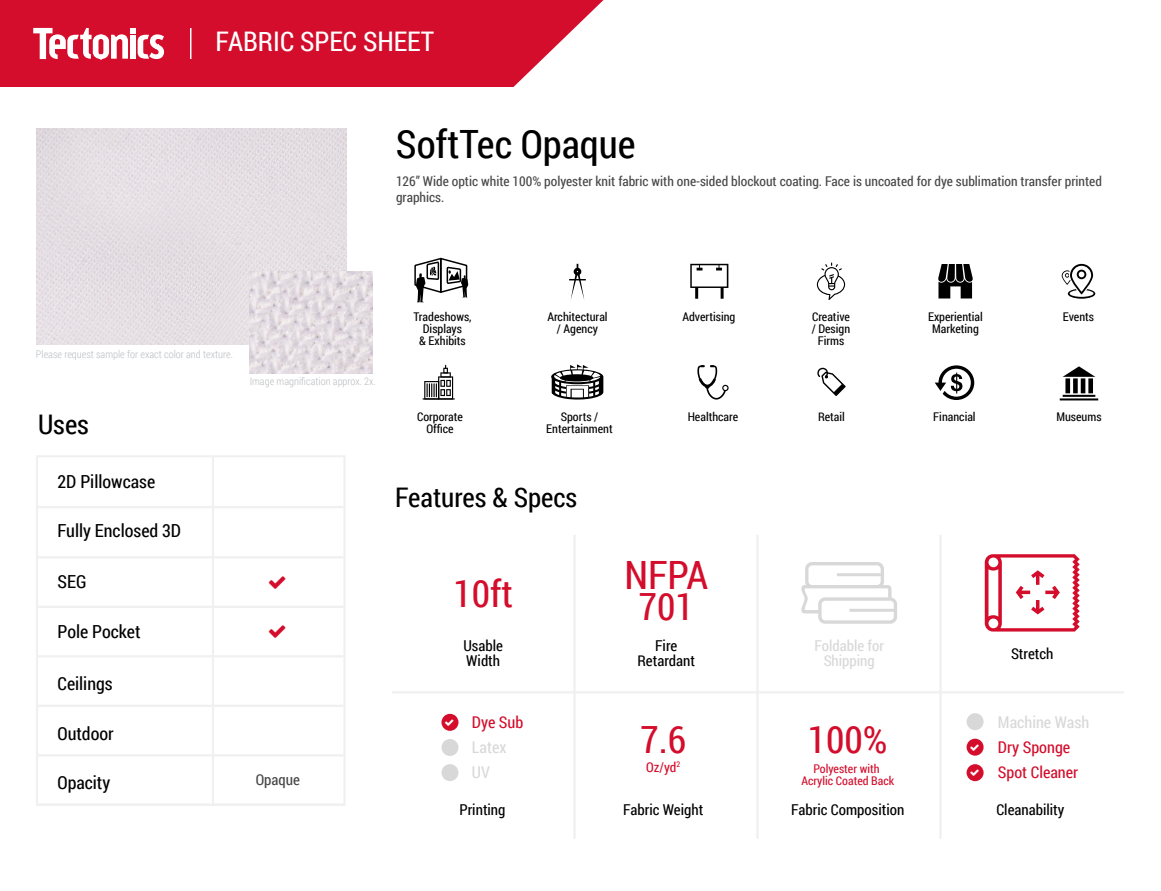
<style>
.page{position:relative;width:1161px;height:891px;background:#fff}
.page>*{position:absolute;margin:0;border:0;box-sizing:border-box;transform-origin:0 0}
.t1{font:39px "Roboto Condensed";color:#000}
.t2{font:39px "Roboto Condensed";color:#d30d2b}
.t3{font:37.5px "Roboto Condensed";color:#d30d2b}
.t4{font:27px "Roboto Condensed";color:#000}
.t5{font:27px "Roboto Condensed";color:#fff}
.t6{font:18px "Roboto Condensed";color:#000}
.t7{font:16.2px/24.8px "Roboto Condensed";color:#d30d2b}
.t8{font:16.2px/24.8px "Roboto Condensed";color:#d8d8d8}
.t9{font:15px/15px "Roboto Condensed";color:#000}
.t10{font:15px/15px "Roboto Condensed";color:#d8d8d8;text-align:center}
.t11{font:15px "Roboto Condensed";color:#464646}
.t12{font:13.5px/16.2px "Roboto Condensed";color:#464646}
.t13{font:13.5px "Roboto Condensed";color:#d30d2b}
.t14{font:12px/12px "Roboto Condensed";color:#000;text-align:center}
.t15{font:12px/12px "Roboto Condensed";color:#d30d2b;text-align:center}
.t16{font:300 10.5px "Roboto Condensed";color:#bcbec2}
</style>
<div class="page">
<svg style="left:0;top:0;width:603px;height:87px;background:#d6203b"></svg>
<svg style="left:33px;top:28px;width:131px;height:31px"></svg>
<hr style="left:190px;top:28px;width:2px;height:31px;background:#fff">
<svg style="left:801px;top:562px;width:96px;height:62px"></svg>
<svg style="left:985px;top:554px;width:95px;height:78px"></svg>
<svg style="left:690px;top:264px;width:38px;height:35px"></svg>
<svg style="left:569px;top:264px;width:17px;height:36px"></svg>
<hr style="left:423px;top:398px;width:32px;height:2px;background:#000">
<svg style="left:424px;top:365px;width:29px;height:35px"></svg>
<svg style="left:817px;top:263px;width:28px;height:37px"></svg>
<svg style="left:414px;top:257px;width:54px;height:45px"></svg>
<svg style="left:1062px;top:264px;width:33px;height:35px"></svg>
<svg style="left:938px;top:264px;width:35px;height:34px"></svg>
<svg style="left:551px;top:364px;width:52px;height:36px"></svg>
<svg style="left:817px;top:367px;width:29px;height:29px"></svg>
<svg style="left:1060px;top:366px;width:38px;height:34px"></svg>
<svg style="left:697px;top:365px;width:32px;height:35px"></svg>
<svg style="left:935px;top:365px;width:39px;height:35px"></svg>
<div style="left:967px;top:764px;width:17px;height:17px;background:#d30d2b;border-radius:50%"></div>
<hr style="left:573px;top:535px;width:3px;height:304px;background:#f0f0f0">
<hr style="left:756px;top:535px;width:3px;height:304px;background:#f0f0f0">
<hr style="left:939px;top:535px;width:3px;height:304px;background:#f0f0f0">
<hr style="left:392px;top:691px;width:732px;height:2px;background:#f0f0f0">
<div style="left:441px;top:714px;width:17px;height:17px;background:#d30d2b;border-radius:50%"></div>
<div style="left:441px;top:739px;width:17px;height:17px;background:#d8d8d8;border-radius:50%"></div>
<div style="left:441px;top:764px;width:17px;height:17px;background:#d8d8d8;border-radius:50%"></div>
<div style="left:967px;top:739px;width:17px;height:17px;background:#d30d2b;border-radius:50%"></div>
<div style="left:967px;top:713px;width:17px;height:17px;background:#d8d8d8;border-radius:50%"></div>
<img style="left:37px;top:128px;width:309px;height:216px">
<img style="left:249px;top:272px;width:124px;height:102px">
<hr style="left:38px;top:506px;width:305px;height:2px;background:#f0f0f0">
<hr style="left:38px;top:556px;width:305px;height:2px;background:#f0f0f0">
<hr style="left:38px;top:606px;width:305px;height:2px;background:#f0f0f0">
<hr style="left:38px;top:705px;width:305px;height:2px;background:#f0f0f0">
<hr style="left:38px;top:655px;width:305px;height:2px;background:#f0f0f0">
<hr style="left:38px;top:754px;width:305px;height:2px;background:#f0f0f0">
<hr style="left:212px;top:456px;width:2px;height:349px;background:#f0f0f0">
<div style="left:36px;top:455px;width:310px;height:351px;border:2px solid #f0f0f0"></div>
<h3 class="t5" style="left:215px;top:23px;width:220px">FABRIC SPEC SHEET</h3>
<h1 class="t1" style="left:396px;top:117px;width:241px">SoftTec Opaque</h1>
<p class="t12" style="left:396px;top:173px;width:708px">126” Wide optic white 100% polyester knit fabric with one-sided blockout coating. Face is uncoated for dye sublimation transfer printed graphics.</p>
<p class="t16" style="left:36px;top:347px;width:199px">Please request sample for exact color and texture.</p>
<h3 class="t4" style="left:38px;top:405px;width:53px">Uses</h3>
<h3 class="t6" style="left:58px;top:469px;width:99px">2D Pillowcase</h3>
<h3 class="t6" style="left:58px;top:518px;width:125px">Fully Enclosed 3D</h3>
<h3 class="t6" style="left:58px;top:569px;width:31px">SEG</h3>
<h3 class="t6" style="left:58px;top:619px;width:85px">Pole Pocket</h3>
<h3 class="t6" style="left:58px;top:671px;width:57px">Ceilings</h3>
<h3 class="t6" style="left:58px;top:721px;width:58px">Outdoor</h3>
<h3 class="t6" style="left:58px;top:770px;width:54px">Opacity</h3>
<p class="t16" style="left:250px;top:374px;width:128px">Image magnification approx. 2x.</p>
<p class="t11" style="left:256px;top:769px;width:46px">Opaque</p>
<p class="t14" style="left:413px;top:310px;width:60px">Tradeshows,<br>Displays<br>&amp; Exhibits</p>
<p class="t14" style="left:547px;top:310px;width:62px">Architectural / Agency</p>
<p class="t14" style="left:682px;top:310px;width:54px">Advertising</p>
<p class="t14" style="left:812px;top:310px;width:40px">Creative / Design<br>Firms</p>
<p class="t14" style="left:928px;top:310px;width:56px">Experiential<br>Marketing</p>
<p class="t14" style="left:1063px;top:310px;width:33px">Events</p>
<p class="t14" style="left:417px;top:411px;width:47px">Corporate<br>Office</p>
<p class="t14" style="left:546px;top:411px;width:68px">Sports /<br>Entertainment</p>
<p class="t14" style="left:688px;top:411px;width:52px">Healthcare</p>
<p class="t14" style="left:818px;top:411px;width:28px">Retail</p>
<p class="t14" style="left:933px;top:411px;width:44px">Financial</p>
<p class="t14" style="left:1056px;top:411px;width:47px">Museums</p>
<h3 class="t4" style="left:395px;top:479px;width:184px">Features &amp; Specs</h3>
<h2 class="t3" style="left:453px;top:568px;width:61px">10ft</h2>
<h1 class="t2" style="left:624px;top:548px;width:85px">NFPA</h1>
<h2 class="t3" style="left:639px;top:581px;width:56px">701</h2>
<p class="t9" style="left:464px;top:638px;width:41px">Usable<br>Width</p>
<p class="t9" style="left:637px;top:638px;width:59px;text-align:center">Fire<br>Retardant</p>
<p class="t10" style="left:815px;top:638px;width:71px">Foldable for<br>Shipping</p>
<p class="t9" style="left:1011px;top:645px;width:44px">Stretch</p>
<h3 class="t7" style="left:472px;top:710px;width:53px">Dye Sub</h3>
<h3 class="t8" style="left:472px;top:734px;width:36px">Latex<br>UV</h3>
<h2 class="t3" style="left:640px;top:714px;width:47px">7.6</h2>
<p class="t13" style="left:646px;top:758px;width:36px">Oz/yd<sup>2</sup></p>
<p class="t9" style="left:459px;top:802px;width:48px">Printing</p>
<p class="t9" style="left:623px;top:802px;width:82px">Fabric Weight</p>
<h2 class="t3" style="left:808px;top:714px;width:81px">100%</h2>
<p class="t15" style="left:801px;top:763px;width:94px">Polyester with<br>Acrylic Coated Back</p>
<p class="t9" style="left:791px;top:802px;width:115px">Fabric Composition</p>
<h3 class="t8" style="left:998px;top:710px;width:93px">Machine Wash</h3>
<h3 class="t7" style="left:998px;top:734px;width:82px">Dry Sponge<br>Spot Cleaner</h3>
<p class="t9" style="left:996px;top:802px;width:70px">Cleanability</p>
</div>
